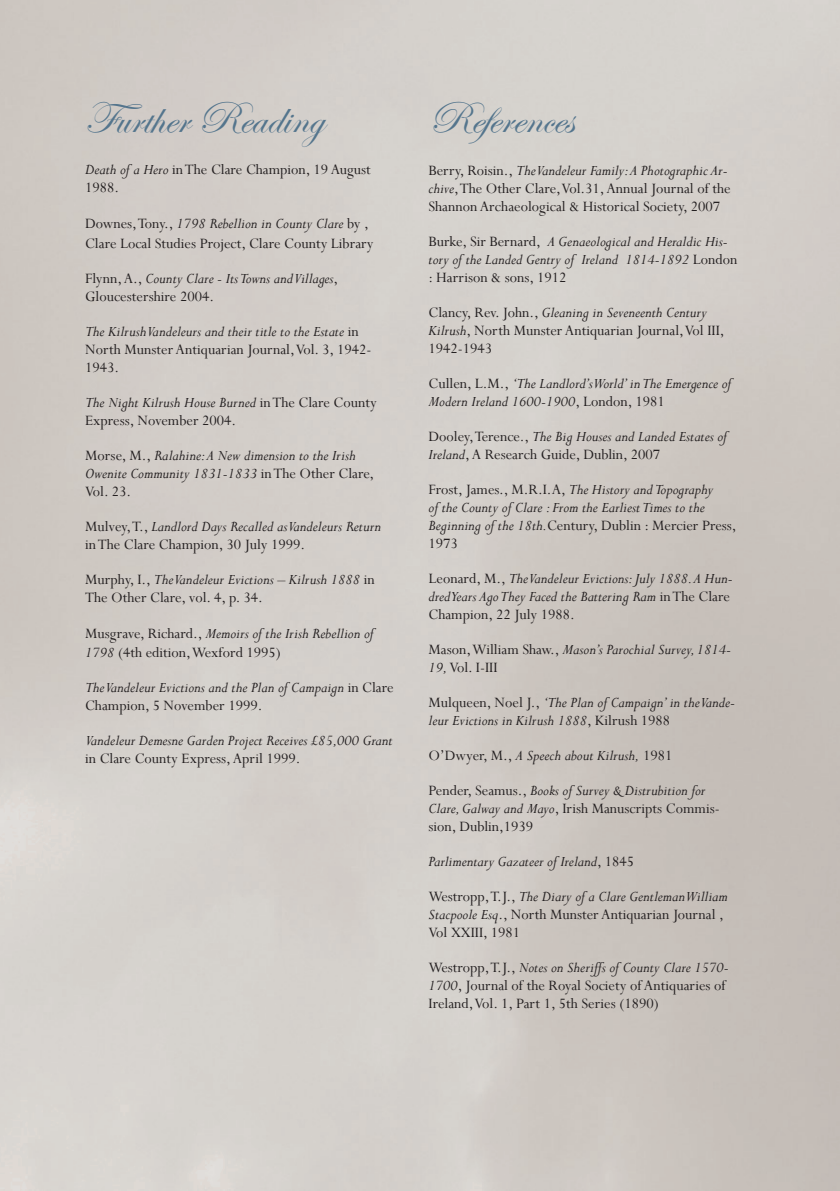
<style>
.page{position:relative;width:840px;height:1191px;background:#fff}
.page>*{position:absolute;margin:0;border:0;box-sizing:border-box;transform-origin:0 0}
.t1{font:46px "Edwardian Script ITC";color:#54758d}
.t2{font:16px/18px "Perpetua";color:#231f20}
.t3{font:italic 16px/18px "Perpetua";color:#231f20}
.s1{font-style:italic}
.s2{font-style:normal}
</style>
<div class="page">
<img style="left:0;top:0;width:1px;height:1191px">
<h1 class="t1" style="left:85px;top:93px;width:240px">Further Reading</h1>
<p class="t2" style="left:85px;top:160px;width:287px"><span class="s1">Death of a Hero</span> in The Clare Champion, 19 August<br>1988.</p>
<p class="t2" style="left:85px;top:214px;width:290px;line-height:19.2px">Downes, Tony., <span class="s1">1798 Rebellion in County Clare</span> by ,<br>Clare Local Studies Project, Clare County Library</p>
<p class="t3" style="left:85px;top:268px;width:254px"><span class="s2">Flynn, A.,</span> County Clare - Its Towns and Villages<span class="s2">,<br>Gloucestershire 2004.</span></p>
<p class="t2" style="left:85px;top:322px;width:288px"><span class="s1">The Kilrush Vandeleurs and their title to the Estate</span> in<br>North Munster Antiquarian Journal, Vol. 3, 1942-<br>1943.</p>
<p class="t2" style="left:85px;top:393px;width:293px"><span class="s1">The Night Kilrush House Burned</span> in The Clare County<br>Express, November 2004.</p>
<p class="t3" style="left:85px;top:445px;width:290px"><span class="s2">Morse, M.,</span> Ralahine: A New dimension to the Irish<br>Owenite Community 1831-1833 <span class="s2">in The Other Clare,<br>Vol. 23.</span></p>
<p class="t2" style="left:85px;top:517px;width:297px">Mulvey, T., <span class="s1">Landlord Days Recalled as Vandeleurs Return </span>in The Clare Champion, 30 July 1999.</p>
<p class="t2" style="left:85px;top:570px;width:291px">Murphy, I., <span class="s1">The Vandeleur Evictions – Kilrush 1888</span> in<br>The Other Clare, vol. 4, p. 34.</p>
<p class="t2" style="left:85px;top:623px;width:290px;line-height:19.2px">Musgrave, Richard., <span class="s1">Memoirs of the Irish Rebellion of<br>1798</span> (4th edition, Wexford 1995)</p>
<p class="t3" style="left:85px;top:678px;width:310px">The Vandeleur Evictions and the Plan of Campaign <span class="s2">in Clare<br>Champion, 5 November 1999.</span></p>
<p class="t3" style="left:85px;top:731px;width:309px">Vandeleur Demesne Garden Project Receives £85,000 Grant</p>
<p class="t2" style="left:85px;top:749px;width:217px">in Clare County Express, April 1999.</p>
<h1 class="t1" style="left:428px;top:93px;width:146px">References</h1>
<p class="t2" style="left:428px;top:161px;width:303px">Berry, Roisin., <span class="s1">The Vandeleur Family: A Photographic Ar&shy;chive</span>, The Other Clare, Vol.31, Annual Journal of the<br>Shannon Archaeological &amp; Historical Society, 2007</p>
<p class="t3" style="left:428px;top:232px;width:310px"><span class="s2">Burke, Sir Bernard,</span> A Genaeological and Heraldic His&shy;tory of the Landed Gentry of Ireland 1814-1892 <span class="s2">London : Harrison &amp; sons, 1912</span></p>
<p class="t2" style="left:428px;top:303px;width:297px">Clancy, Rev. John., <span class="s1">Gleaning in Seveneenth Century<br>Kilrush</span>, North Munster Antiquarian Journal, Vol III,<br>1942-1943</p>
<p class="t3" style="left:428px;top:374px;width:304px"><span class="s2">Cullen, L.M.,</span> ‘The Landlord’s World’ in The Emergence of<br>Modern Ireland 1600-1900<span class="s2">, London, 1981</span></p>
<p class="t2" style="left:428px;top:427px;width:300px">Dooley, Terence., <span class="s1">The Big Houses and Landed Estates of<br>Ireland</span>, A Research Guide, Dublin, 2007</p>
<p class="t3" style="left:428px;top:480px;width:309px"><span class="s2">Frost, James., M.R.I.A,</span> The History and Topography<br>of the County of Clare : From the Earliest Times to the Beginning of the 18th.<span class="s2">Century, Dublin : Mercier Press, 1973</span></p>
<p class="t3" style="left:428px;top:569px;width:306px"><span class="s2">Leonard, M.,</span> The Vandeleur Evictions: July 1888. A Hun&shy;dred Years Ago They Faced the Battering Ram <span class="s2">in The Clare<br>Champion, 22 July 1988.</span></p>
<p class="t3" style="left:428px;top:640px;width:304px"><span class="s2">Mason, William Shaw.,</span> Mason’s Parochial Survey, 1814-<br>19, <span class="s2">Vol. I-III</span></p>
<p class="t3" style="left:428px;top:693px;width:308px"><span class="s2">Mulqueen, Noel J.,</span> ‘The Plan of Campaign’ in the Vande&shy;leur Evictions in Kilrush 1888<span class="s2">, Kilrush 1988</span></p>
<p class="t3" style="left:428px;top:737px;width:278px;line-height:35px"><span class="s2">O’Dwyer, M.,</span> A Speech about Kilrush, <span class="s2">1981<br>Pender, Seamus.,</span> Books of Survey &amp; Distrubition for</p>
<p class="t2" style="left:428px;top:799px;width:292px"><span class="s1">Clare, Galway and Mayo</span>, Irish Manuscripts Commis&shy;sion, Dublin,1939</p>
<p class="t3" style="left:428px;top:843px;width:300px;line-height:35px">Parlimentary Gazateer of Ireland<span class="s2">, 1845<br>Westropp, T.J.,</span> The Diary of a Clare Gentleman William</p>
<p class="t2" style="left:428px;top:905px;width:297px"><span class="s1">Stacpoole Esq</span>., North Munster Antiquarian Journal ,<br>Vol XXIII, 1981</p>
<p class="t2" style="left:428px;top:958px;width:301px">Westropp, T.J., <span class="s1">Notes on Sheriffs of County Clare 1570-<br>1700</span>, Journal of the Royal Society of Antiquaries of<br>Ireland, Vol. 1, Part 1, 5th Series (1890)</p>
</div>
